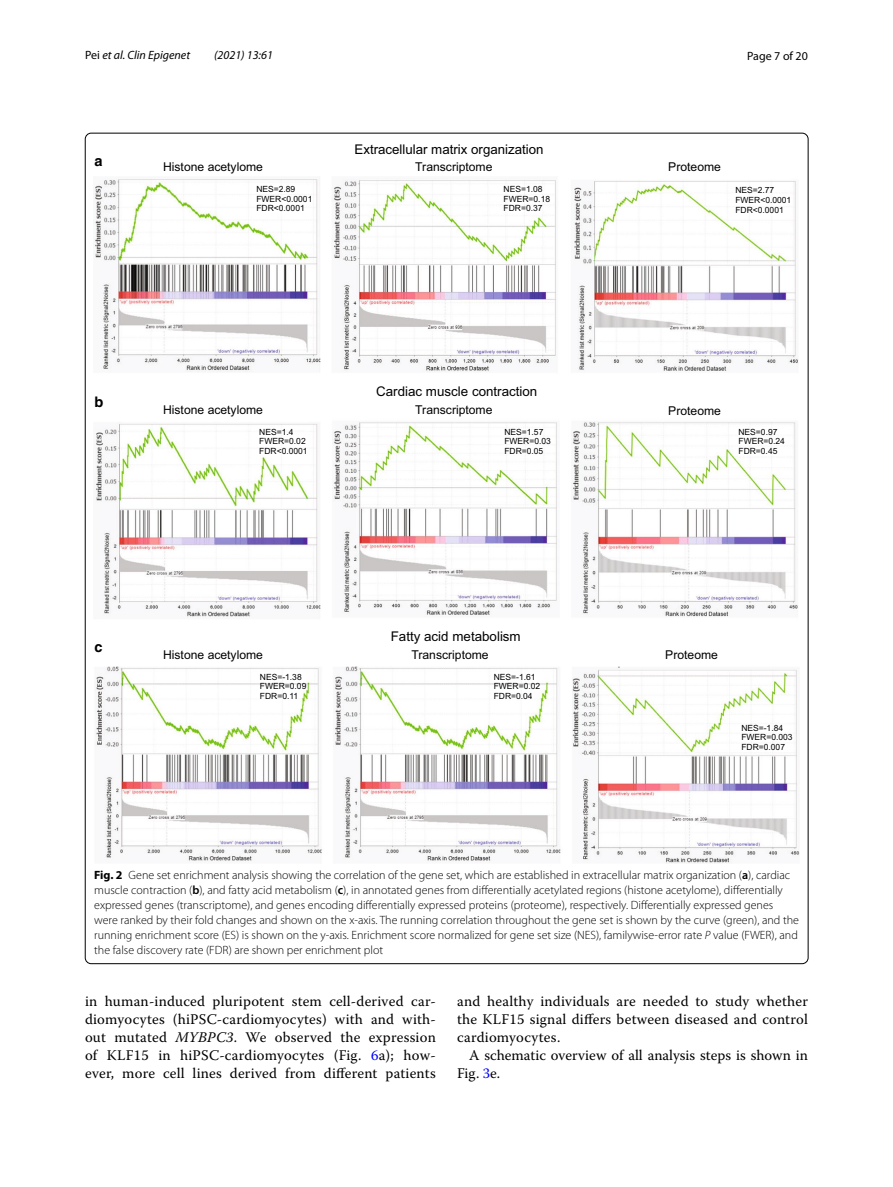
<style>
.page{position:relative;width:893px;height:1187px;background:#fff}
.page>*{position:absolute;margin:0;border:0;box-sizing:border-box;transform-origin:0 0}
.t1{font:14.7px/18px "Warnock Pro";letter-spacing:.015em;color:#000;text-align:justify}
.t2{font:14.55px "Helvetica Bold 2";color:#000}
.t3{font:13.35px "Arial MT3";color:#000}
.t4{font:12.15px "Arial MT3";color:#000}
.t5{font:300 12px/15px "Myriad Pro";color:#000}
.t6{font:italic 12px "Myriad Pro";color:#000}
.t7{font:12px "Myriad Pro";color:#000}
.t8{font:8.55px/9.8px "Arial MT3";color:#000}
.s1{font-style:normal}
.s2{font-weight:700}
.s3{font-weight:600}
.s4{font-style:italic}
.s5{color:#00f}
</style>
<div class="page">
<img style="left:94px;top:179px;width:706px;height:684px">
<p class="t6" style="left:85px;top:48px;width:107px"><span class="s1">Pei</span> et al. Clin Epigenet</p>
<p class="t6" style="left:214px;top:48px;width:60px">(2021) 13:61</p>
<p class="t7" style="left:747px;top:48px;width:62px">Page 7 of 20</p>
<p class="t2" style="left:95px;top:152px;width:10px">a</p>
<p class="t3" style="left:354px;top:140px;width:191px">Extracellular matrix organization</p>
<p class="t4" style="left:163px;top:159px;width:101px">Histone acetylome</p>
<p class="t4" style="left:415px;top:159px;width:79px">Transcriptome</p>
<p class="t4" style="left:668px;top:159px;width:54px">Proteome</p>
<p class="t8" style="left:256px;top:184px;width:58px">NES=2.89<br>FWER&lt;0.0001<br>FDR&lt;0.0001</p>
<p class="t8" style="left:504px;top:184px;width:48px">NES=1.08<br>FWER=0.18<br>FDR=0.37</p>
<p class="t8" style="left:735px;top:185px;width:58px">NES=2.77<br>FWER&lt;0.0001<br>FDR&lt;0.0001</p>
<p class="t2" style="left:95px;top:393px;width:10px">b</p>
<p class="t3" style="left:376px;top:382px;width:163px">Cardiac muscle contraction</p>
<p class="t4" style="left:163px;top:402px;width:101px">Histone acetylome</p>
<p class="t4" style="left:415px;top:402px;width:79px">Transcriptome</p>
<p class="t4" style="left:668px;top:402px;width:54px">Proteome</p>
<p class="t8" style="left:259px;top:427px;width:50px">NES=1.4<br>FWER=0.02<br>FDR&lt;0.0001</p>
<p class="t8" style="left:504px;top:427px;width:48px">NES=1.57<br>FWER=0.03<br>FDR=0.05</p>
<p class="t8" style="left:738px;top:427px;width:48px">NES=0.97<br>FWER=0.24<br>FDR=0.45</p>
<p class="t2" style="left:95px;top:638px;width:10px">c</p>
<p class="t3" style="left:391px;top:627px;width:132px">Fatty acid metabolism</p>
<p class="t4" style="left:163px;top:646px;width:101px">Histone acetylome</p>
<p class="t4" style="left:411px;top:646px;width:79px">Transcriptome</p>
<p class="t4" style="left:665px;top:646px;width:54px">Proteome</p>
<p class="t8" style="left:260px;top:671px;width:48px">NES=-1.38<br>FWER=0.09<br>FDR=0.11</p>
<p class="t8" style="left:494px;top:671px;width:48px">NES=-1.61<br>FWER=0.02<br>FDR=0.04</p>
<p class="t8" style="left:741px;top:722px;width:53px">NES=-1.84<br>FWER=0.003<br>FDR=0.007</p>
<p class="t5" style="left:94px;top:867px;width:706px"><span class="s2">Fig. 2</span> Gene set enrichment analysis showing the correlation of the gene set, which are established in extracellular matrix organization (<span class="s3">a</span>), cardiac muscle contraction (<span class="s3">b</span>), and fatty acid metabolism (<span class="s3">c</span>), in annotated genes from differentially acetylated regions (histone acetylome), differentially expressed genes (transcriptome), and genes encoding differentially expressed proteins (proteome), respectively. Differentially expressed genes were ranked by their fold changes and shown on the x-axis. The running correlation throughout the gene set is shown by the curve (green), and the running enrichment score (ES) is shown on the y-axis. Enrichment score normalized for gene set size (NES), familywise-error rate <span class="s4">P</span> value (FWER), and the false discovery rate (FDR) are shown per enrichment plot</p>
<p class="t1" style="left:85px;top:991px;width:352px">in human-induced pluripotent stem cell-derived car&shy;diomyocytes (hiPSC-cardiomyocytes) with and with&shy;out mutated <span class="s4">MYBPC3</span>. We observed the expression of KLF15 in hiPSC-cardiomyocytes (Fig. <span class="s5">6</span>a); how&shy;ever, more cell lines derived from different patients</p>
<p class="t1" style="left:457px;top:991px;width:352px">and healthy individuals are needed to study whether the KLF15 signal differs between diseased and control cardiomyocytes.</p>
<p class="t1" style="left:457px;top:1045px;width:352px;text-indent:12px">A schematic overview of all analysis steps is shown in<br>Fig. <span class="s5">3</span>e.</p>
</div>
